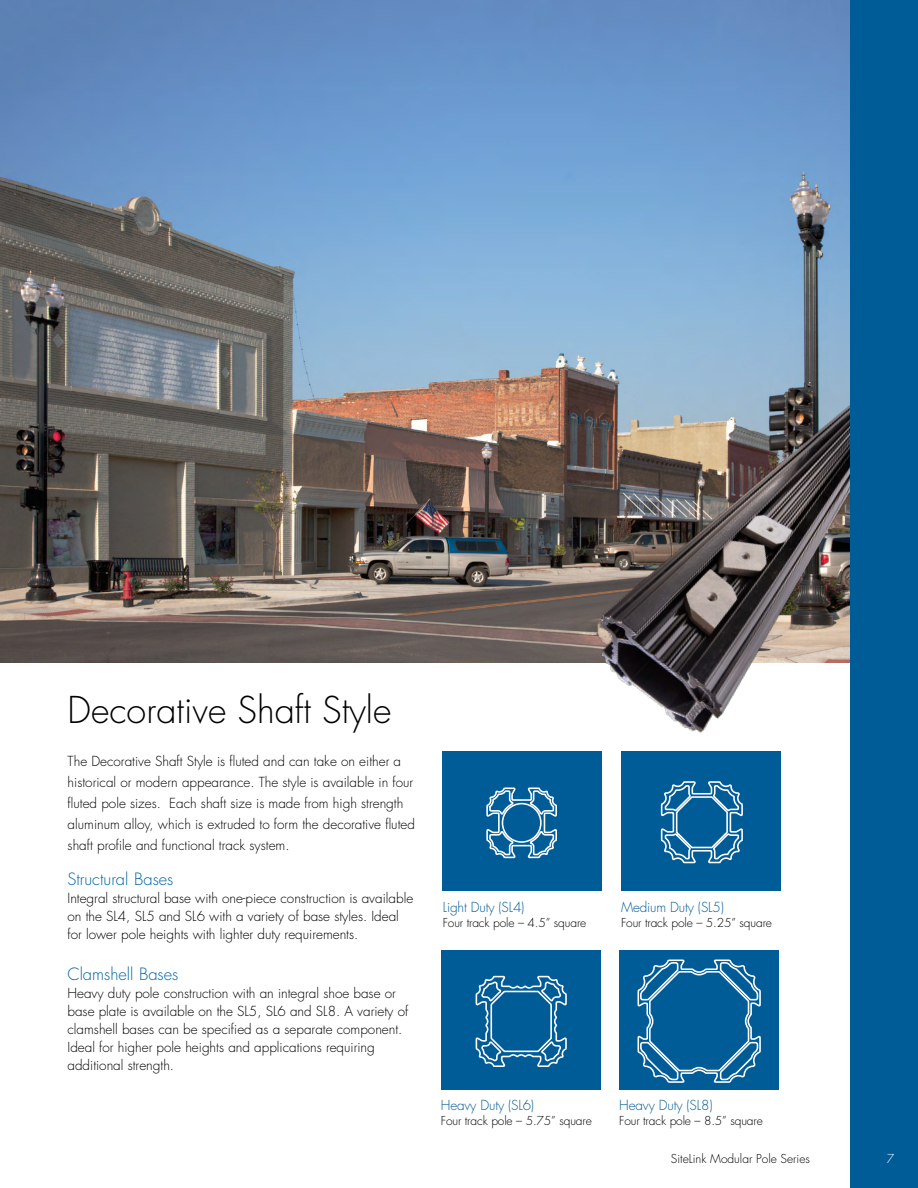
<style>
.page{position:relative;width:918px;height:1188px;background:#fff}
.page>*{position:absolute;margin:0;border:0;box-sizing:border-box;transform-origin:0 0}
.t1{font:300 36px "Futura Std";color:#000}
.t2{font:300 16.5px "Futura Std";color:#0065a4}
.t3{font:300 13.5px/18px "Futura Std";color:#000}
.t4{font:300 13.5px "Futura Std";letter-spacing:-.01em;color:#005c97}
.t5{font:300 12px "Futura Std";letter-spacing:-.01em;color:#000}
.t6{font:300 12px "Futura Std";color:#fff}
</style>
<div class="page">
<img style="left:0;top:0;width:850px;height:663px">
<img style="left:557px;top:376px;width:293px;height:378px">
<div style="left:443px;top:752px;width:159px;height:139px;background:#005c97"></div>
<div style="left:621px;top:752px;width:159px;height:139px;background:#005c97"></div>
<div style="left:441px;top:950px;width:159px;height:139px;background:#005c97"></div>
<div style="left:619px;top:950px;width:160px;height:139px;background:#005c97"></div>
<div style="left:850px;top:0;width:68px;height:1188px;background:#005c97"></div>
<svg style="left:486px;top:788px;width:71px;height:71px"></svg>
<svg style="left:475px;top:975px;width:92px;height:92px"></svg>
<svg style="left:660px;top:781px;width:83px;height:83px"></svg>
<svg style="left:638px;top:959px;width:123px;height:124px"></svg>
<h1 class="t1" style="left:68px;top:688px;width:325px">Decorative Shaft Style</h1>
<p class="t3" style="left:68px;top:751px;width:349px;line-height:21px">The Decorative Shaft Style is fluted and can take on either a historical or modern appearance. The style is available in four fluted pole sizes. Each shaft size is made from high strength aluminum alloy, which is extruded to form the decorative fluted shaft profile and functional track system.</p>
<p class="t2" style="left:68px;top:869px;width:107px">Structural Bases</p>
<p class="t3" style="left:68px;top:890px;width:347px">Integral structural base with one-piece construction is available on the SL4, SL5 and SL6 with a variety of base styles. Ideal for lower pole heights with lighter duty requirements.</p>
<p class="t2" style="left:68px;top:964px;width:112px">Clamshell Bases</p>
<p class="t3" style="left:68px;top:984px;width:342px">Heavy duty pole construction with an integral shoe base or base plate is available on the SL5, SL6 and SL8. A variety of clamshell bases can be specified as a separate component.<br>Ideal for higher pole heights and applications requiring additional strength.</p>
<p class="t4" style="left:443px;top:898px;width:83px">Light Duty (SL4)</p>
<p class="t5" style="left:443px;top:915px;width:145px">Four track pole – 4.5” square</p>
<p class="t4" style="left:441px;top:1097px;width:95px">Heavy Duty (SL6)</p>
<p class="t5" style="left:441px;top:1113px;width:152px">Four track pole – 5.75” square</p>
<p class="t4" style="left:621px;top:899px;width:104px">Medium Duty (SL5)</p>
<p class="t5" style="left:621px;top:915px;width:152px">Four track pole – 5.25” square</p>
<p class="t4" style="left:619px;top:1097px;width:95px">Heavy Duty (SL8)</p>
<p class="t5" style="left:619px;top:1113px;width:145px">Four track pole – 8.5” square</p>
<p class="t5" style="left:671px;top:1151px;width:141px">SiteLink Modular Pole Series</p>
<p class="t6" style="left:887px;top:1152px;width:9px">7</p>
</div>
